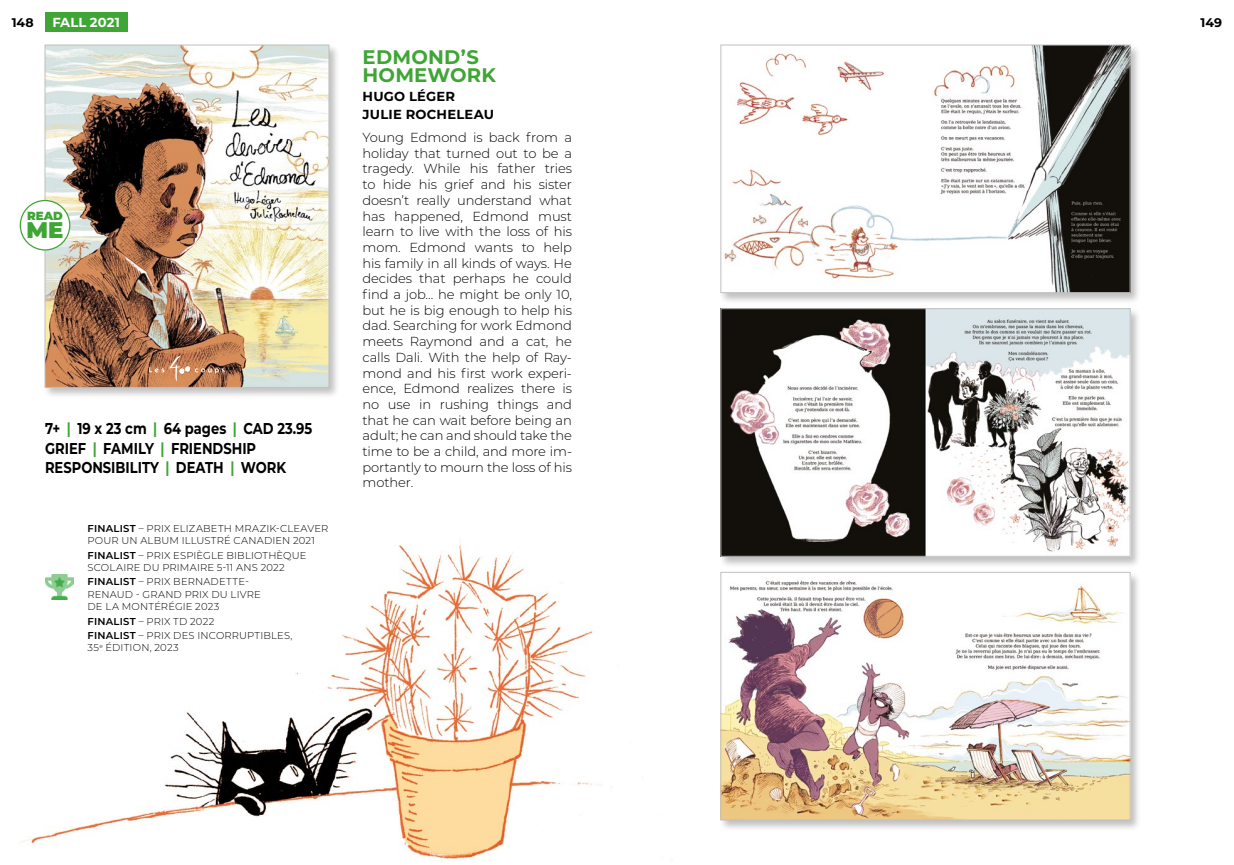
<style>
.page{position:relative;width:1234px;height:865px;background:#fff}
.page>*{position:absolute;margin:0;border:0;box-sizing:border-box;transform-origin:0 0}
.t1{font:900 22.62px "Montserrat";color:#3fa535}
.t2{font:700 19.62px/18.2px "Montserrat";letter-spacing:.01em;color:#3fa535}
.t3{font:700 15.75px/19.6px "Montserrat";color:#000;scale:.83 1}
.t4{font:300 13.12px/15.8px "Montserrat";letter-spacing:-.01em;color:#000;text-align:justify}
.t5{font:700 13.12px/18.2px "Montserrat";letter-spacing:.02em;color:#000}
.t6{font:700 13.12px "Montserrat";letter-spacing:.005em;color:#fff}
.t7{font:700 12.5px "Montserrat";color:#000}
.t8{font:900 11.75px "Montserrat";color:#3fa535}
.t9{font:300 10px/12.5px "Montserrat";letter-spacing:.015em;color:#000}
.s1{color:#3fa535}
.s2{font-weight:600}
</style>
<div class="page">
<div style="left:719px;top:44px;width:421px;height:261px;background:#000;opacity:.25"></div>
<img style="left:722px;top:47px;width:405px;height:244px">
<div style="left:720px;top:45px;width:409px;height:248px;border:1px solid #c1c0c0"></div>
<div style="left:719px;top:307px;width:421px;height:261px;background:#000;opacity:.25"></div>
<img style="left:722px;top:310px;width:405px;height:244px">
<div style="left:720px;top:308px;width:409px;height:248px;border:1px solid #c1c0c0"></div>
<div style="left:719px;top:571px;width:421px;height:261px;background:#000;opacity:.25"></div>
<img style="left:722px;top:574px;width:405px;height:244px">
<div style="left:720px;top:572px;width:409px;height:248px;border:1px solid #c1c0c0"></div>
<div style="left:43px;top:44px;width:297px;height:355px;background:#000;opacity:.25"></div>
<img style="left:47px;top:47px;width:280px;height:338px">
<svg style="left:149px;top:355px;width:75px;height:27px"></svg>
<div style="left:45px;top:45px;width:284px;height:342px;border:1px solid #c1c0c0"></div>
<div style="left:20px;top:200px;width:50px;height:50px;background:#fff;border-radius:50%"></div>
<div style="left:20px;top:200px;width:50px;height:50px;border:1px solid #3fa535;border-radius:50%"></div>
<div style="left:45px;top:12px;width:82px;height:19px;background:#3fa535"></div>
<img style="left:20px;top:540px;width:592px;height:320px">
<img style="left:45px;top:574px;width:28px;height:25px">
<div style="left:213px;top:587px;width:82px;height:122px;background:#fff"></div>
<p class="t6" style="left:52px;top:13px;width:69px">FALL 2021</p>
<p class="t7" style="left:12px;top:13px;width:23px">148</p>
<p class="t7" style="left:1200px;top:13px;width:23px">149</p>
<p class="t8" style="left:27px;top:207px;width:37px">READ</p>
<h1 class="t1" style="left:27px;top:213px;width:38px">ME</h1>
<p class="t3" style="left:45px;top:418px;width:323px">7+ <span class="s1">|</span> 19 x 23 cm <span class="s1">|</span> 64 pages <span class="s1">|</span> CAD 23.95<br>GRIEF <span class="s1">|</span> FAMILY <span class="s1">|</span> FRIENDSHIP<br>RESPONSIBILITY <span class="s1">|</span> DEATH <span class="s1">|</span> WORK</p>
<p class="t9" style="left:87px;top:521px;width:242px"><span class="s2">FINALIST</span> – PRIX ELIZABETH MRAZIK-CLEAVER<br>POUR UN ALBUM ILLUSTRÉ CANADIEN 2021</p>
<p class="t9" style="left:87px;top:548px;width:220px"><span class="s2">FINALIST</span> – PRIX ESPIÈGLE BIBLIOTHÈQUE<br>SCOLAIRE DU PRIMAIRE 5-11 ANS 2022</p>
<p class="t9" style="left:87px;top:575px;width:175px"><span class="s2">FINALIST</span> – PRIX BERNADETTE-<br>RENAUD - GRAND PRIX DU LIVRE<br>DE LA MONTÉRÉGIE 2023</p>
<p class="t9" style="left:87px;top:613px;width:206px;line-height:14.2px"><span class="s2">FINALIST</span> – PRIX TD 2022<br><span class="s2">FINALIST</span> – PRIX DES INCORRUPTIBLES,</p>
<p class="t9" style="left:87px;top:641px;width:93px">35<sup>e</sup> ÉDITION, 2023</p>
<h2 class="t2" style="left:362px;top:47px;width:135px">EDMOND’S<br>HOMEWORK</h2>
<p class="t5" style="left:362px;top:86px;width:133px">HUGO LÉGER<br>JULIE ROCHELEAU</p>
<p class="t4" style="left:362px;top:129px;width:211px">Young Edmond is back from a holiday that turned out to be a tragedy. While his father tries to hide his grief and his sister doesn’t really understand what has happened, Edmond must learn to live with the loss of his mom. Edmond wants to help his family in all kinds of ways. He decides that perhaps he could find a job… he might be only 10, but he is big enough to help his dad. Searching for work Edmond meets Raymond and a cat, he calls Dali. With the help of Ray&shy;mond and his first work experi&shy;ence, Edmond realizes there is no use in rushing things and that he can wait before being an adult; he can and should take the time to be a child, and more im&shy;portantly to mourn the loss of his mother.</p>
</div>
